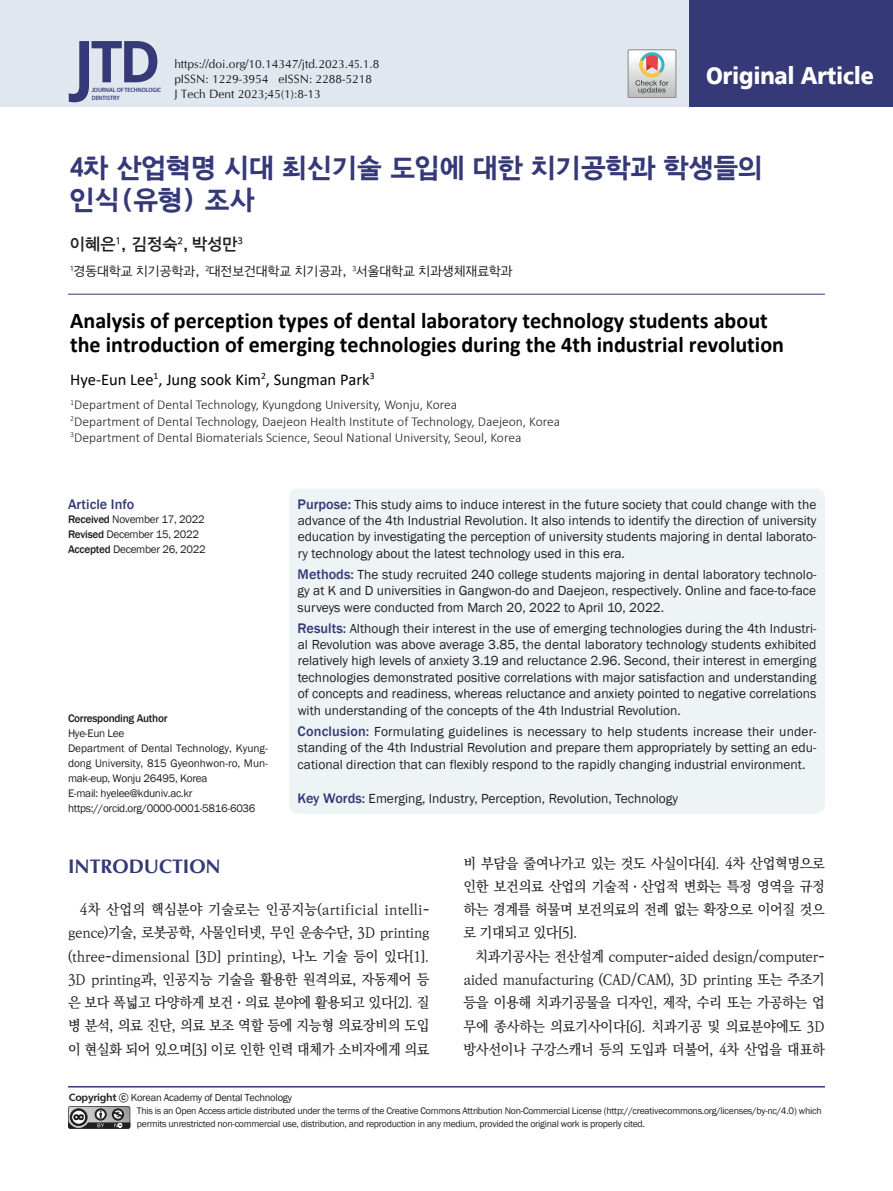
<style>
.page{position:relative;width:893px;height:1191px;background:#fff}
.page>*{position:absolute;margin:0;border:0;box-sizing:border-box;transform-origin:0 0}
.t1{font:700 57.75px "Open Sans";color:#353977}
.t2{font:27px/32.4px "Bareun Dotum 3";color:#353977}
.t3{font:900 24px "Frutiger 75";letter-spacing:-.01em;color:#fff;scale:.9 1}
.t4{font:700 22.5px/24px "Calibri";color:#000}
.t5{font:700 19.5px "Optima LT Std";color:#353977}
.t6{font:16.5px "Calibri";color:#000}
.t7{font:16.5px "Bareun Dotum 2";color:#231f20}
.t8{font:500 14.25px/23.2px "Ko Pub Batang";letter-spacing:-.02em;color:#231f20;text-align:justify;scale:.95 1}
.t9{font:500 14.25px "Franklin Gothic";color:#353977}
.t10{font:13.5px/16.4px "Franklin Gothic";color:#231f20;text-align:justify}
.t11{font:300 13.5px/16.2px "Calibri";color:#231f20}
.t12{font:12.75px "Bareun Dotum 1";color:#231f20}
.t13{font:12px/15px "CG Omega";color:#231f20}
.t14{font:11.25px/15px "Franklin Gothic";letter-spacing:-.025em;color:#231f20}
.t15{font:500 11.25px "Franklin Gothic";letter-spacing:-.025em;color:#231f20}
.t16{font:10.5px "Franklin Gothic";letter-spacing:-.025em;color:#231f20}
.t17{font:9.75px/12.8px "Franklin Gothic";letter-spacing:-.025em;color:#231f20}
.t18{font:600 6.3px/7.6px "Myriad Pro";letter-spacing:-.01em;color:#353977;scale:.94 1}
.s1{font-size:66.3px}
.s2{font-weight:500}
.s3{font-weight:500;font-size:14.25px;color:#353977}
.s4{font-family:"Humanist 777 BT Bold B"}
.s5{font-family:"Nanum Gothic";font-weight:700}
</style>
<div class="page">
<hr style="left:68px;top:1086px;width:757px;height:1px;background:#353977">
<div style="left:289px;top:488px;width:536px;height:325px;background:#eef3f6;border-radius:9px"></div>
<svg style="left:68px;top:1106px;width:62px;height:22px"></svg>
<div style="left:0;top:0;width:718px;height:106px;background:#e0e7ef"></div>
<div style="left:689px;top:0;width:204px;height:106px;background:#353977"></div>
<hr style="left:68px;top:294px;width:757px;height:1px;background:#353977">
<svg style="left:628px;top:50px;width:48px;height:48px;background:#cac4c0"></svg>
<h1 class="t1" style="left:74px;top:21px;width:89px"><span class="s1">J</span>TD</h1>
<p class="t18" style="left:92px;top:86px;width:76px">JOURNAL OFTECHNOLOGIC<br>DENTISTRY</p>
<p class="t13" style="left:174px;top:56px;width:207px">https://doi.org/10.14347/jtd.2023.45.1.8 pISSN: 1229-3954 eISSN: 2288-5218<br>J Tech Dent 2023;45(1):8-13</p>
<h3 class="t3" style="left:706px;top:61px;width:188px">Original Article</h3>
<h2 class="t2" style="left:70px;top:151px;width:695px">4차 산업혁명 시대 최신기술 도입에 대한 치기공학과 학생들의 인식(유형) 조사</h2>
<p class="t7" style="left:70px;top:236px;width:174px">이혜은<sup>1</sup>, 김정숙<sup>2</sup>,박성만<sup>3</sup></p>
<p class="t12" style="left:70px;top:264px;width:444px"><sup>1</sup>경동대학교 치기공학과, <sup>2</sup>대전보건대학교 치기공과, <sup>3</sup>서울대학교 치과생체재료학과</p>
<h3 class="t4" style="left:70px;top:308px;width:715px">Analysis of perception types of dental laboratory technology students about the introduction of emerging technologies during the 4th industrial revolution</h3>
<p class="t6" style="left:70px;top:368px;width:306px">Hye-Eun Lee<sup>1</sup>, Jung sook Kim<sup>2</sup>, Sungman Park<sup>3</sup></p>
<p class="t11" style="left:70px;top:397px;width:492px"><sup>1</sup>Department of Dental Technology, Kyungdong University, Wonju, Korea<br><sup>2</sup>Department of Dental Technology, Daejeon Health Institute of Technology, Daejeon, Korea<br><sup>3</sup>Department of Dental Biomaterials Science, Seoul National University, Seoul, Korea</p>
<p class="t9" style="left:68px;top:495px;width:68px">Article Info</p>
<p class="t14" style="left:68px;top:512px;width:139px"><span class="s2">Received</span> November 17, 2022<br><span class="s2">Revised</span> December 15, 2022<br><span class="s2">Accepted</span> December 26, 2022</p>
<p class="t15" style="left:68px;top:711px;width:101px">Corresponding Author</p>
<p class="t14" style="left:68px;top:726px;width:201px">Hye-Eun Lee<br>Department of Dental Technology, Kyung&shy;dong University, 815 Gyeonhwon-ro, Mun&shy;mak-eup, Wonju 26495, Korea<br>E-mail: hyelee@kduniv.ac.kr https://orcid.org/0000-0001-5816-6036</p>
<p class="t10" style="left:298px;top:496px;width:520px"><span class="s3">Purpose:</span> This study aims to induce interest in the future society that could change with the advance of the 4th Industrial Revolution. It also intends to identify the direction of university education by investigating the perception of university students majoring in dental laborato&shy;ry technology about the latest technology used in this era.</p>
<p class="t10" style="left:298px;top:566px;width:520px"><span class="s3">Methods:</span> The study recruited 240 college students majoring in dental laboratory technolo&shy;gy at K and D universities in Gangwon-do and Daejeon, respectively. Online and face-to-face surveys were conducted from March 20, 2022 to April 10, 2022.</p>
<p class="t10" style="left:298px;top:620px;width:520px"><span class="s3">Results:</span> Although their interest in the use of emerging technologies during the 4th Industri&shy;al Revolution was above average 3.85, the dental laboratory technology students exhibited relatively high levels of anxiety 3.19 and reluctance 2.96. Second, their interest in emerging technologies demonstrated positive correlations with major satisfaction and understanding of concepts and readiness, whereas reluctance and anxiety pointed to negative correlations with understanding of the concepts of the 4th Industrial Revolution.</p>
<p class="t10" style="left:298px;top:723px;width:520px"><span class="s3">Conclusion:</span> Formulating guidelines is necessary to help students increase their under&shy;standing of the 4th Industrial Revolution and prepare them appropriately by setting an edu&shy;cational direction that can flexibly respond to the rapidly changing industrial environment.</p>
<p class="t10" style="left:298px;top:790px;width:382px"><span class="s3">Key Words:</span> Emerging, Industry, Perception, Revolution, Technology</p>
<h3 class="t5" style="left:68px;top:854px;width:154px">INTRODUCTION</h3>
<p class="t8" style="left:68px;top:898px;width:382px;text-indent:12px">4차 산업의 핵심분야 기술로는 인공지능(artificial intelli&shy;gence)기술, 로봇공학, 사물인터넷, 무인 운송수단, 3D printing (three-dimensional [3D] printing), 나노 기술 등이 있다[1].<br>3D printing과, 인공지능 기술을 활용한 원격의료, 자동제어 등 은 보다 폭넓고 다양하게 보건ㆍ의료 분야에 활용되고 있다[2]. 질 병 분석, 의료 진단, 의료 보조 역할 등에 지능형 의료장비의 도입 이 현실화 되어 있으며[3] 이로 인한 인력 대체가 소비자에게 의료</p>
<p class="t8" style="left:463px;top:852px;width:382px">비 부담을 줄여나가고 있는 것도 사실이다[4]. 4차 산업혁명으로 인한 보건의료 산업의 기술적ㆍ산업적 변화는 특정 영역을 규정 하는 경계를 허물며 보건의료의 전례 없는 확장으로 이어질 것으 로 기대되고 있다[5].</p>
<p class="t8" style="left:463px;top:945px;width:382px;text-indent:12px">치과기공사는 전산설계 computer-aided design/computer&shy;aided manufacturing (CAD/CAM), 3D printing 또는 주조기 등을 이용해 치과기공물을 디자인, 제작, 수리 또는 가공하는 업 무에 종사하는 의료기사이다[6]. 치과기공 및 의료분야에도 3D 방사선이나 구강스캐너 등의 도입과 더불어, 4차 산업을 대표하</p>
<p class="t16" style="left:69px;top:1091px;width:225px"><span class="s4">Copyright</span> <span class="s5">ⓒ</span> Korean Academy of Dental Technology</p>
<p class="t17" style="left:137px;top:1104px;width:686px">This is an Open Access article distributed under the terms of the Creative Commons Attribution Non-Commercial License (http://creativecommons.org/licenses/by-nc/4.0) which permits unrestricted non-commercial use, distribution, and reproduction in any medium, provided the original work is properly cited.</p>
</div>
